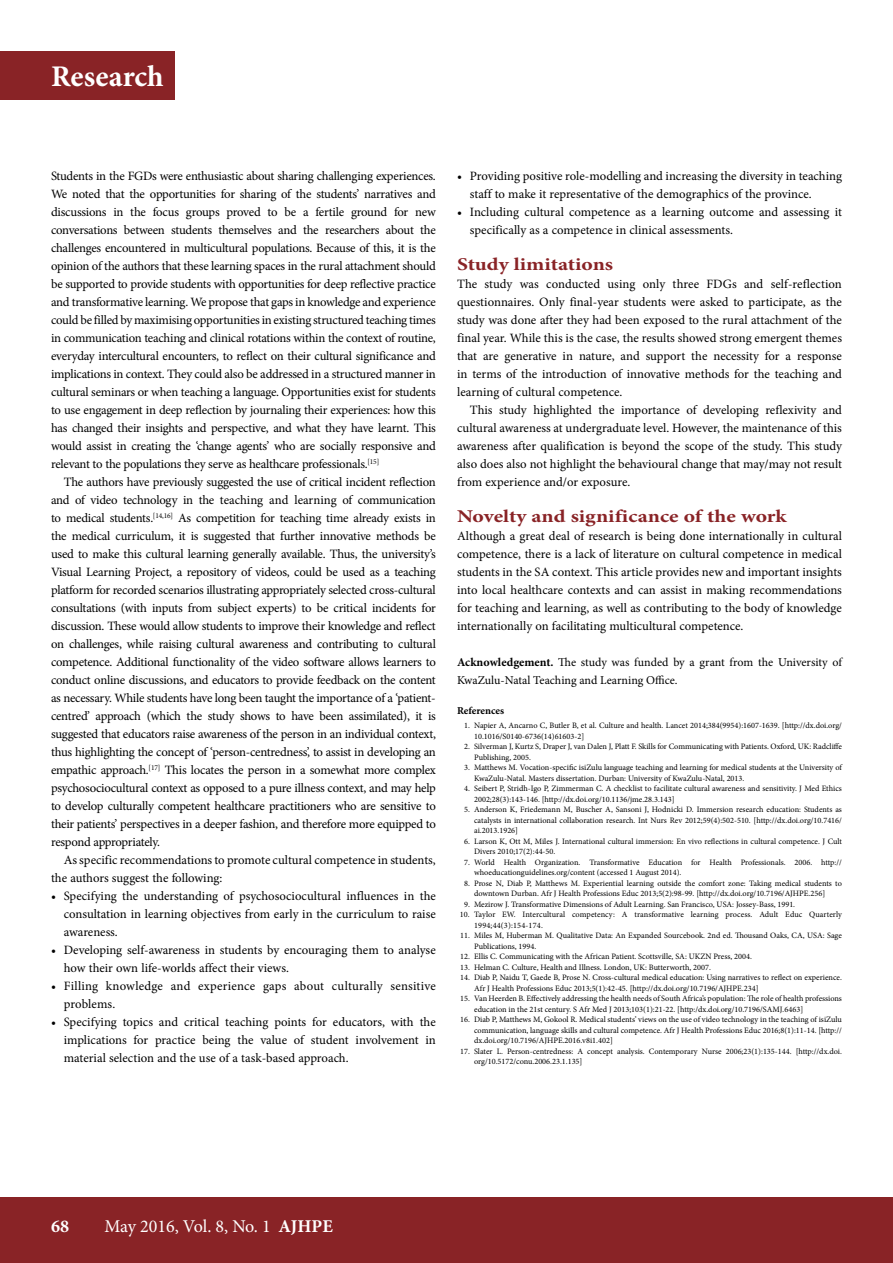
<style>
.page{position:relative;width:893px;height:1263px;background:#fff}
.page>*{position:absolute;margin:0;border:0;box-sizing:border-box;transform-origin:0 0}
.t1{font:700 30px "Minion Pro";color:#fff}
.t2{font:700 18px "Minion Pro";color:#892326;scale:1.2 1}
.t3{font:18px "Minion Pro";letter-spacing:-.01em;color:#fff}
.t4{font:700 18px "Minion Pro";color:#fff}
.t5{font:12.75px/18px "Minion Pro";color:#000;text-align:justify}
.t6{font:12.75px/18px "Minion Pro";letter-spacing:.02em;color:#000}
.t7{font:12px/18px "Minion Pro";color:#000}
.t8{font:700 10.5px "Minion Pro";letter-spacing:-.005em;color:#000}
.t9{font:8.25px/10.5px "Minion Pro";color:#000}
.s1{font-weight:700}
.s2{font-style:italic}
</style>
<div class="page">
<div style="left:0;top:1197px;width:893px;height:66px;background:#892326"></div>
<div style="left:0;top:51px;width:174px;height:49px;background:#892326"></div>
<h1 class="t1" style="left:51px;top:56px;width:114px">Research</h1>
<p class="t5" style="left:51px;top:167px;width:386px">Students in the FGDs were enthusiastic about sharing challenging experiences.<br>We noted that the opportunities for sharing of the students’ narratives and discussions in the focus groups proved to be a fertile ground for new conversations between students themselves and the researchers about the challenges encountered in multicultural populations. Because of this, it is the opinion of the authors that these learning spaces in the rural attachment should be supported to provide students with opportunities for deep reflective practice and transformative learning. We propose that gaps in knowledge and experience could be filled by maximising opportunities in existing structured teaching times in communication teaching and clinical rotations within the context of routine, everyday intercultural encounters, to reflect on their cultural significance and implications in context. They could also be addressed in a structured manner in cultural seminars or when teaching a language. Opportunities exist for students to use engagement in deep reflection by journaling their experiences: how this has changed their insights and perspective, and what they have learnt. This would assist in creating the ‘change agents’ who are socially responsive and relevant to the populations they serve as healthcare professionals.<sup>[15]</sup></p>
<p class="t5" style="left:51px;top:473px;width:386px;text-indent:13px">The authors have previously suggested the use of critical incident reflection and of video technology in the teaching and learning of communication to medical students.<sup>[14,16]</sup> As competition for teaching time already exists in the medical curriculum, it is suggested that further innovative methods be used to make this cultural learning generally available. Thus, the university’s Visual Learning Project, a repository of videos, could be used as a teaching platform for recorded scenarios illustrating appropriately selected cross-cultural consultations (with inputs from subject experts) to be critical incidents for discussion. These would allow students to improve their knowledge and reflect on challenges, while raising cultural awareness and contributing to cultural competence. Additional functionality of the video software allows learners to conduct online discussions, and educators to provide feedback on the content as necessary. While students have long been taught the importance of a ‘patient&shy;centred’ approach (which the study shows to have been assimilated), it is suggested that educators raise awareness of the person in an individual context, thus highlighting the concept of ‘person-centredness’, to assist in developing an empathic approach.<sup>[17]</sup> This locates the person in a somewhat more complex psychosociocultural context as opposed to a pure illness context, and may help to develop culturally competent healthcare practitioners who are sensitive to their patients’ perspectives in a deeper fashion, and therefore more equipped to respond appropriately.</p>
<p class="t5" style="left:51px;top:851px;width:386px;text-indent:13px">As specific recommendations to promote cultural competence in students, the authors suggest the following:</p>
<p class="t5" style="left:64px;top:887px;width:374px;text-indent:-13px">• Specifying the understanding of psychosociocultural influences in the consultation in learning objectives from early in the curriculum to raise awareness.</p>
<p class="t5" style="left:64px;top:941px;width:374px;text-indent:-13px">• Developing self-awareness in students by encouraging them to analyse how their own life-worlds affect their views.</p>
<p class="t6" style="left:64px;top:977px;width:374px;text-indent:-13px">• Filling knowledge and experience gaps about culturally sensitive problems.</p>
<p class="t5" style="left:64px;top:1013px;width:374px;text-indent:-13px">• Specifying topics and critical teaching points for educators, with the implications for practice being the value of student involvement in material selection and the use of a task-based approach.</p>
<p class="t5" style="left:470px;top:167px;width:374px;text-indent:-13px">• Providing positive role-modelling and increasing the diversity in teaching staff to make it representative of the demographics of the province.</p>
<p class="t5" style="left:470px;top:203px;width:374px;text-indent:-13px">• Including cultural competence as a learning outcome and assessing it specifically as a competence in clinical assessments.</p>
<h2 class="t2" style="left:457px;top:252px;width:132px">Study limitations</h2>
<p class="t5" style="left:457px;top:275px;width:386px">The study was conducted using only three FDGs and self-reflection questionnaires. Only final-year students were asked to participate, as the study was done after they had been exposed to the rural attachment of the final year. While this is the case, the results showed strong emergent themes that are generative in nature, and support the necessity for a response in terms of the introduction of innovative methods for the teaching and learning of cultural competence.</p>
<p class="t5" style="left:457px;top:401px;width:386px;text-indent:13px">This study highlighted the importance of developing reflexivity and cultural awareness at undergraduate level. However, the maintenance of this awareness after qualification is beyond the scope of the study. This study also does also not highlight the behavioural change that may/may not result from experience and/or exposure.</p>
<h2 class="t2" style="left:457px;top:504px;width:276px">Novelty and significance of the work</h2>
<p class="t5" style="left:457px;top:527px;width:386px">Although a great deal of research is being done internationally in cultural competence, there is a lack of literature on cultural competence in medical students in the SA context. This article provides new and important insights into local healthcare contexts and can assist in making recommendations for teaching and learning, as well as contributing to the body of knowledge internationally on facilitating multicultural competence.</p>
<p class="t7" style="left:457px;top:653px;width:386px"><span class="s1">Acknowledgement.</span> The study was funded by a grant from the University of<br>KwaZulu-Natal Teaching and Learning Office.</p>
<p class="t8" style="left:457px;top:703px;width:48px">References</p>
<p class="t9" style="left:474px;top:720px;width:369px;text-indent:-10px">1. Napier A, Ancarno C, Butler B, et al. Culture and health. Lancet 2014;384(9954):1607-1639. [http://dx.doi.org/<br>10.1016/S0140-6736(14)61603-2]</p>
<p class="t9" style="left:474px;top:741px;width:369px;text-indent:-10px">2. Silverman J, Kurtz S, Draper J, van Dalen J, Platt F. Skills for Communicating with Patients. Oxford, UK: Radcliffe<br>Publishing, 2005.</p>
<p class="t9" style="left:474px;top:762px;width:369px;text-indent:-10px">3. Matthews M. Vocation-specific isiZulu language teaching and learning for medical students at the University of<br>KwaZulu-Natal. Masters dissertation. Durban: University of KwaZulu-Natal, 2013.</p>
<p class="t9" style="left:474px;top:783px;width:369px;text-indent:-10px">4. Seibert P, Stridh-Igo P, Zimmerman C. A checklist to facilitate cultural awareness and sensitivity. J Med Ethics<br>2002;28(3):143-146. [http://dx.doi.org/10.1136/jme.28.3.143]</p>
<p class="t9" style="left:474px;top:804px;width:369px;text-align:justify;text-indent:-10px">5. Anderson K, Friedemann M, Buscher A, Sansoni J, Hodnicki D. Immersion research education: Students as catalysts in international collaboration research. Int Nurs Rev 2012;59(4):502-510. [http://dx.doi.org/10.7416/ ai.2013.1926]</p>
<p class="t9" style="left:474px;top:836px;width:369px;text-indent:-10px">6. Larson K, Ott M, Miles J. International cultural immersion: En vivo reflections in cultural competence. J Cult<br>Divers 2010;17(2):44-50.</p>
<p class="t9" style="left:474px;top:857px;width:369px;text-indent:-10px">7. World Health Organization. Transformative Education for Health Professionals. 2006. http:// whoeducationguidelines.org/content (accessed 1 August 2014).</p>
<p class="t9" style="left:474px;top:878px;width:369px;text-indent:-10px">8. Prose N, Diab P, Matthews M. Experiential learning outside the comfort zone: Taking medical students to downtown Durban. Afr J Health Professions Educ 2013;5(2):98-99. [http://dx.doi.org/10.7196/AJHPE.256]</p>
<p class="t9" style="left:464px;top:899px;width:333px">9. Mezirow J. Transformative Dimensions of Adult Learning. San Francisco, USA: Jossey-Bass, 1991.</p>
<p class="t9" style="left:474px;top:909px;width:369px;text-indent:-14px">10. Taylor EW. Intercultural competency: A transformative learning process. Adult Educ Quarterly<br>1994;44(3):154-174.</p>
<p class="t9" style="left:474px;top:930px;width:369px;text-indent:-14px">11. Miles M, Huberman M. Qualitative Data: An Expanded Sourcebook. 2nd ed. Thousand Oaks, CA, USA: Sage<br>Publications, 1994.</p>
<p class="t9" style="left:460px;top:951px;width:293px">12. Ellis C. Communicating with the African Patient. Scottsville, SA: UKZN Press, 2004.</p>
<p class="t9" style="left:460px;top:962px;width:252px">13. Helman C. Culture, Health and Illness. London, UK: Butterworth, 2007.</p>
<p class="t9" style="left:474px;top:972px;width:369px;text-indent:-14px">14. Diab P, Naidu T, Gaede B, Prose N. Cross-cultural medical education: Using narratives to reflect on experience.<br>Afr J Health Professions Educ 2013;5(1):42-45. [http://dx.doi.org/10.7196/AJHPE.234]</p>
<p class="t9" style="left:474px;top:993px;width:369px;text-indent:-14px">15. Van Heerden B. Effectively addressing the health needs of South Africa’s population: The role of health professions education in the 21st century. S Afr Med J 2013;103(1):21-22. [http:/dx.doi.org/10.7196/SAMJ<span class="s2">.</span>6463]</p>
<p class="t9" style="left:474px;top:1014px;width:369px;text-align:justify;text-indent:-14px">16. Diab P, Matthews M, Gokool R. Medical students’ views on the use of video technology in the teaching of isiZulu communication, language skills and cultural competence. Afr J Health Professions Educ 2016;8(1):11-14. [http:// dx.doi.org/10.7196/AJHPE.2016.v8i1.402]</p>
<p class="t9" style="left:474px;top:1046px;width:369px;text-indent:-14px">17. Slater L. Person‐centredness: A concept analysis. Contemporary Nurse 2006;23(1):135-144. [http://dx.doi. org/10.5172/conu.2006.23.1.135]</p>
<h2 class="t4" style="left:51px;top:1213px;width:20px">68</h2>
<h2 class="t3" style="left:105px;top:1214px;width:230px">May 2016, Vol. 8, No. 1 <span class="s1">AJHPE</span></h2>
</div>
